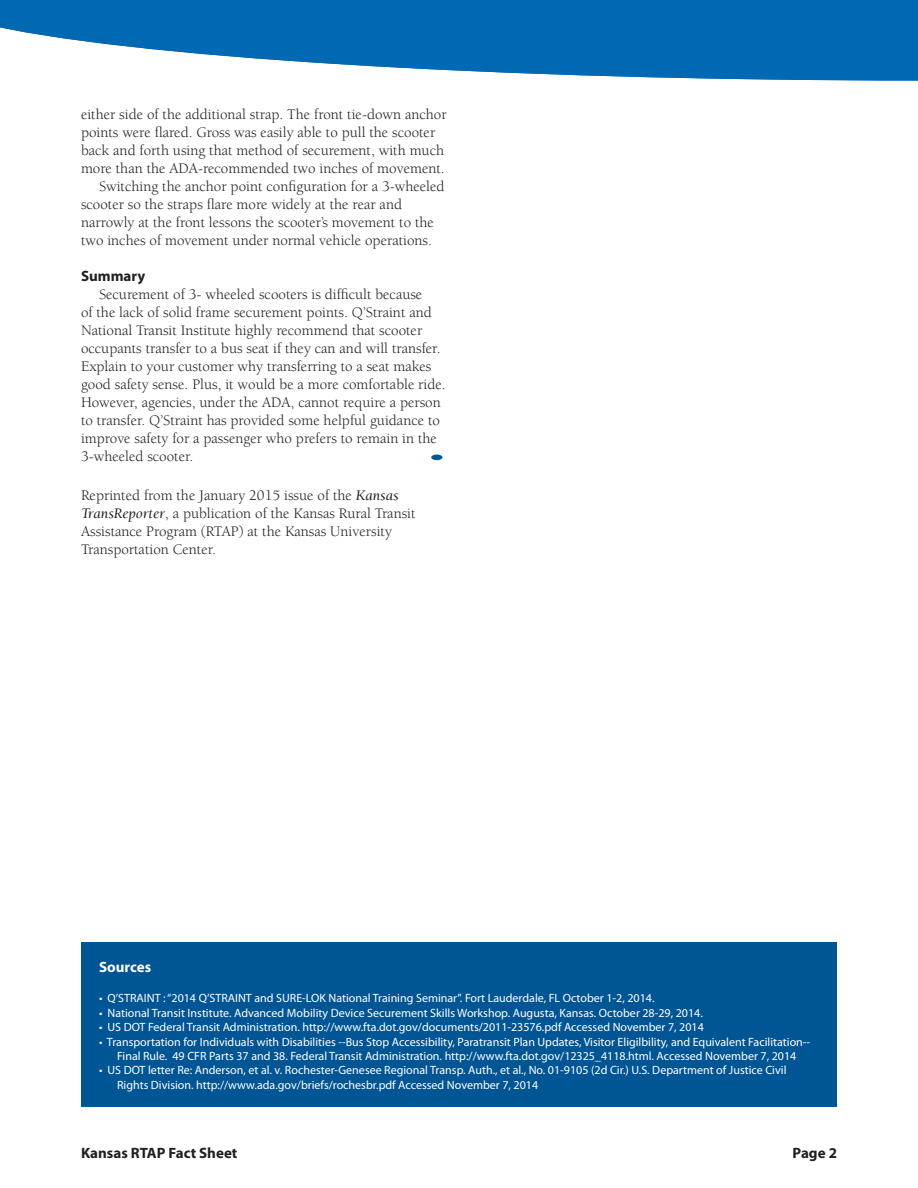
<style>
.page{position:relative;width:918px;height:1188px;background:#fff}
.page>*{position:absolute;margin:0;border:0;box-sizing:border-box;transform-origin:0 0}
.t1{font:21px "Berkeley Std";color:#005595;scale:2 1}
.t2{font:15px/18px "Berkeley Std";color:#231f20}
.t3{font:700 15px "Myriad Pro";color:#231f20}
.t4{font:700 15px "Myriad Pro";color:#fff}
.t5{font:12px "Myriad Pro";color:#fff}
.s1{font-style:italic}
</style>
<div class="page">
<svg style="left:0;top:0;width:918px;height:81px;fill:#0168b3"></svg>
<div style="left:81px;top:943px;width:756px;height:164px;background:#005595"></div>
<p class="t2" style="left:81px;top:105px;width:367px">either side of the additional strap. The front tie-down anchor points were flared. Gross was easily able to pull the scooter back and forth using that method of securement, with much more than the ADA-recommended two inches of movement.</p>
<p class="t2" style="left:81px;top:177px;width:365px;text-indent:18px">Switching the anchor point configuration for a 3-wheeled scooter so the straps flare more widely at the rear and narrowly at the front lessons the scooter’s movement to the two inches of movement under normal vehicle operations.</p>
<p class="t3" style="left:81px;top:266px;width:66px">Summary</p>
<p class="t2" style="left:81px;top:285px;width:366px;text-indent:18px">Securement of 3- wheeled scooters is difficult because<br>of the lack of solid frame securement points. Q’Straint and National Transit Institute highly recommend that scooter occupants transfer to a bus seat if they can and will transfer.<br>Explain to your customer why transferring to a seat makes good safety sense. Plus, it would be a more comfortable ride.<br>However, agencies, under the ADA, cannot require a person to transfer. Q’Straint has provided some helpful guidance to improve safety for a passenger who prefers to remain in the 3-wheeled scooter.</p>
<p class="t1" style="left:427px;top:446px;width:12px">•</p>
<p class="t2" style="left:81px;top:486px;width:336px">Reprinted from the January 2015 issue of the <span class="s1">Kansas<br>TransReporter</span>, a publication of the Kansas Rural Transit<br>Assistance Program (RTAP) at the Kansas University</p>
<p class="t2" style="left:81px;top:540px;width:137px">Transportation Center.</p>
<p class="t4" style="left:99px;top:957px;width:54px">Sources</p>
<p class="t5" style="left:99px;top:991px;width:557px">• Q’STRAINT : “2014 Q’STRAINT and SURE-LOK National Training Seminar”. Fort Lauderdale, FL October 1-2, 2014.</p>
<p class="t5" style="left:99px;top:1005px;width:605px">• National Transit Institute. Advanced Mobility Device Securement Skills Workshop. Augusta, Kansas. October 28-29, 2014.</p>
<p class="t5" style="left:99px;top:1020px;width:606px">• US DOT Federal Transit Administration. http://www.fta.dot.gov/documents/2011-23576.pdf Accessed November 7, 2014</p>
<p class="t5" style="left:99px;top:1034px;width:713px">• Transportation for Individuals with Disabilities --Bus Stop Accessibility, Paratransit Plan Updates, Visitor Eligilbility, and Equivalent Facilitation--</p>
<p class="t5" style="left:117px;top:1049px;width:681px">Final Rule. 49 CFR Parts 37 and 38. Federal Transit Administration. http://www.fta.dot.gov/12325_4118.html. Accessed November 7, 2014</p>
<p class="t5" style="left:99px;top:1063px;width:689px">• US DOT letter Re: Anderson, et al. v. Rochester-Genesee Regional Transp. Auth., et al., No. 01-9105 (2d Cir.) U.S. Department of Justice Civil</p>
<p class="t5" style="left:117px;top:1077px;width:423px">Rights Division. http://www.ada.gov/briefs/rochesbr.pdf Accessed November 7, 2014</p>
<p class="t3" style="left:81px;top:1143px;width:158px">Kansas RTAP Fact Sheet</p>
<p class="t3" style="left:793px;top:1143px;width:46px">Page 2</p>
</div>
